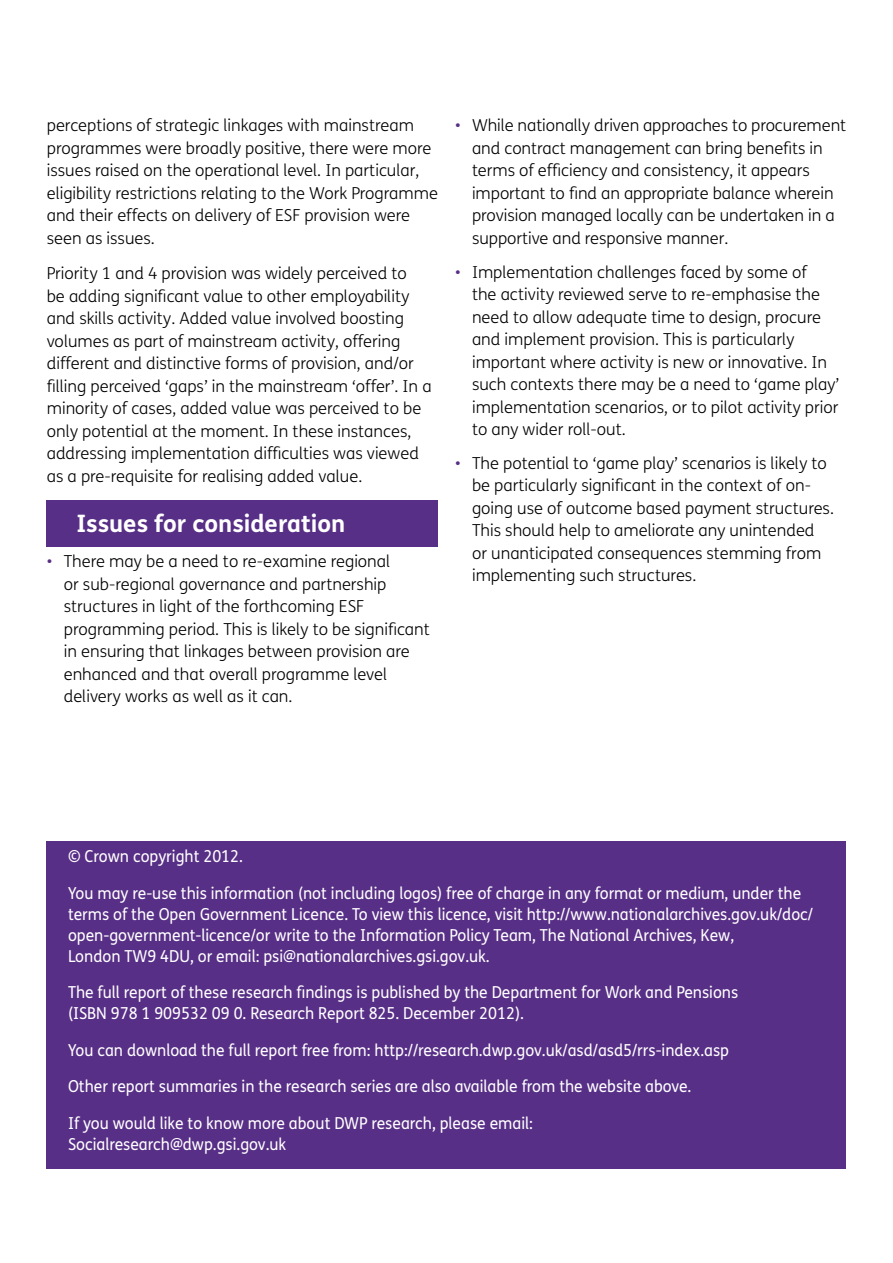
<style>
.page{position:relative;width:893px;height:1263px;background:#fff}
.page>*{position:absolute;margin:0;border:0;box-sizing:border-box;transform-origin:0 0}
.t1{font:700 24px "FS Me";color:#fff}
.Sub_1{font:300 16.5px/22.5px "FS Me";color:#000}
.Contacts{font:16.5px/21px "FS Me";color:#fff;scale:.95 1}
.Main_text{font:300 16.5px/22.5px "FS Me";color:#000}
.s1{color:#582f86}
</style>
<div class="page">
<div style="left:47px;top:841px;width:799px;height:328px;background:#582f86"></div>
<div style="left:47px;top:500px;width:391px;height:47px;background:#582f86"></div>
<p class="Main_text" style="left:47px;top:114px;width:393px">perceptions of strategic linkages with mainstream programmes were broadly positive, there were more issues raised on the operational level. In particular, eligibility restrictions relating to the Work Programme and their effects on delivery of ESF provision were seen as issues.</p>
<p class="Main_text" style="left:47px;top:262px;width:386px">Priority 1 and 4 provision was widely perceived to<br>be adding significant value to other employability and skills activity. Added value involved boosting volumes as part of mainstream activity, offering different and distinctive forms of provision, and/or filling perceived ‘gaps’ in the mainstream ‘offer’. In a minority of cases, added value was perceived to be only potential at the moment. In these instances, addressing implementation difficulties was viewed as a pre-requisite for realising added value.</p>
<h2 class="t1" style="left:77px;top:505px;width:270px">Issues for consideration</h2>
<p class="Sub_1" style="left:64px;top:550px;width:367px;text-indent:-17px"><span class="s1">•</span> There may be a need to re-examine regional<br>or sub-regional governance and partnership structures in light of the forthcoming ESF programming period. This is likely to be significant in ensuring that linkages between provision are enhanced and that overall programme level delivery works as well as it can.</p>
<p class="Sub_1" style="left:472px;top:114px;width:376px;text-indent:-17px"><span class="s1">•</span> While nationally driven approaches to procurement and contract management can bring benefits in terms of efficiency and consistency, it appears important to find an appropriate balance wherein provision managed locally can be undertaken in a supportive and responsive manner.</p>
<p class="Sub_1" style="left:472px;top:260px;width:369px;text-indent:-17px"><span class="s1">•</span> Implementation challenges faced by some of<br>the activity reviewed serve to re-emphasise the need to allow adequate time to design, procure and implement provision. This is particularly important where activity is new or innovative. In such contexts there may be a need to ‘game play’ implementation scenarios, or to pilot activity prior to any wider roll-out.</p>
<p class="Sub_1" style="left:472px;top:451px;width:363px;text-indent:-17px"><span class="s1">•</span> The potential to ‘game play’ scenarios is likely to be particularly significant in the context of on&shy;going use of outcome based payment structures.<br>This should help to ameliorate any unintended<br>or unanticipated consequences stemming from implementing such structures.</p>
<p class="Contacts" style="left:68px;top:846px;width:186px">© Crown copyright 2012.</p>
<p class="Contacts" style="left:68px;top:882px;width:773px">You may re-use this information (not including logos) free of charge in any format or medium, under the</p>
<p class="Contacts" style="left:68px;top:903px;width:786px">terms of the Open Government Licence. To view this licence, visit http://www.nationalarchives.gov.uk/doc/</p>
<p class="Contacts" style="left:68px;top:924px;width:703px">open-government-licence/or write to the Information Policy Team, The National Archives, Kew,<br>London TW9 4DU, or email: psi@nationalarchives.gsi.gov.uk.</p>
<p class="Contacts" style="left:68px;top:982px;width:707px">The full report of these research findings is published by the Department for Work and Pensions (ISBN 978 1 909532 09 0. Research Report 825. December 2012).</p>
<p class="Contacts" style="left:68px;top:1039px;width:697px">You can download the full report free from: http://research.dwp.gov.uk/asd/asd5/rrs-index.asp</p>
<p class="Contacts" style="left:68px;top:1075px;width:658px">Other report summaries in the research series are also available from the website above.</p>
<p class="Contacts" style="left:68px;top:1112px;width:491px">If you would like to know more about DWP research, please email:<br>Socialresearch@dwp.gsi.gov.uk</p>
</div>
